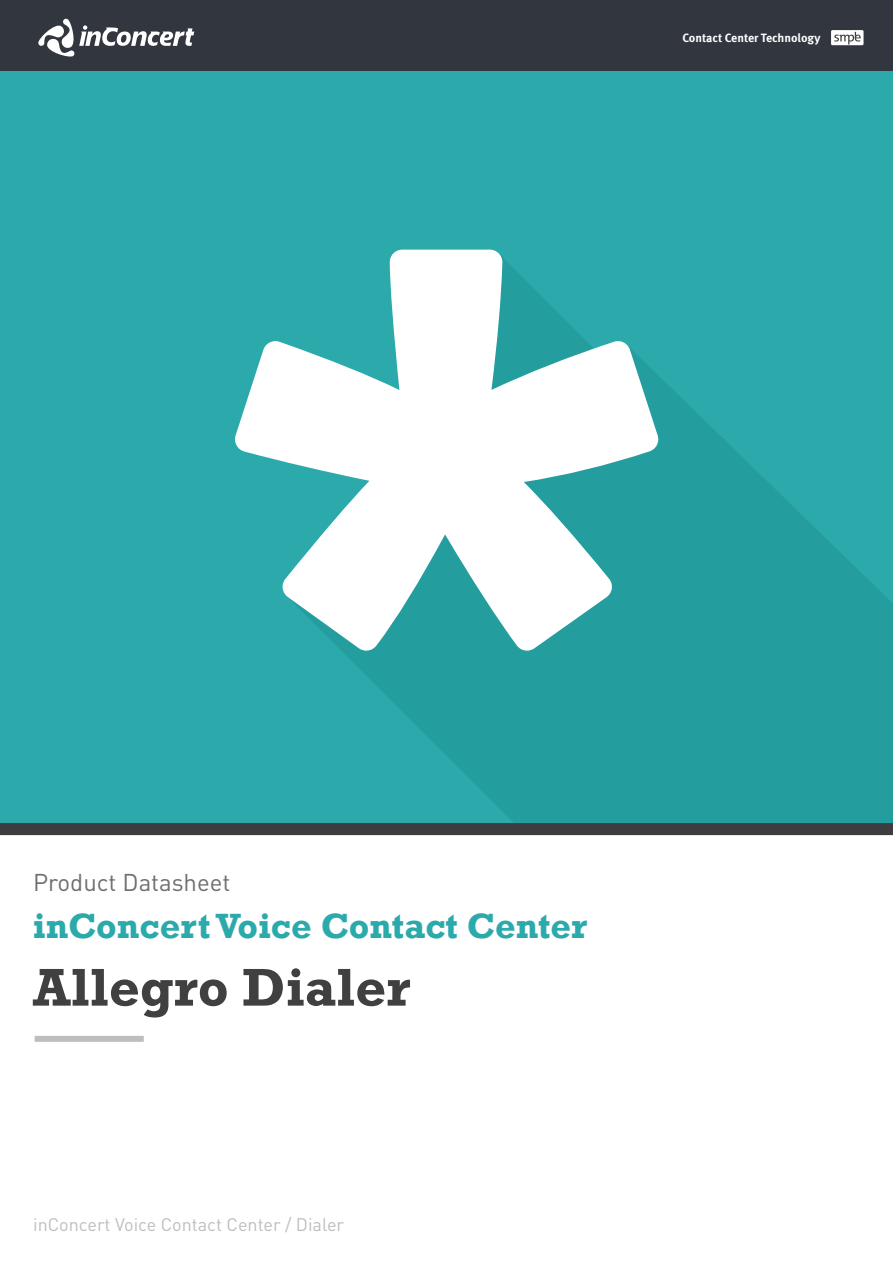
<style>
.page{position:relative;width:893px;height:1263px;background:#fff}
.page>*{position:absolute;margin:0;border:0;box-sizing:border-box;transform-origin:0 0}
.t1{font:700 54px "Rockwell";color:#404041}
.t2{font:700 36px "Rockwell";color:#2caaab}
.t3{font:24px "DIN Pro";color:#6d6e71}
.t4{font:18px "DIN Pro";color:#bcbec0}
.t5{font:700 12px "Meta Pro";color:#fff}
</style>
<div class="page">
<div style="left:0;top:49px;width:893px;height:781px;background:#2caaab"></div>
<div style="left:0;top:0;width:893px;height:70px;background:#32363f"></div>
<svg style="left:38px;top:18px;width:156px;height:39px"></svg>
<div style="left:831px;top:30px;width:32px;height:15px;background:#fff"></div>
<svg style="left:834px;top:32px;width:27px;height:13px"></svg>
<div style="left:0;top:823px;width:893px;height:12px;background:#3d3d3f"></div>
<svg style="left:342px;top:378px;width:551px;height:445px;fill:#249d9f"></svg>
<svg style="left:235px;top:250px;width:425px;height:401px;fill:#fff"></svg>
<div style="left:35px;top:1036px;width:109px;height:6px;background:#bcbec0"></div>
<p class="t5" style="left:682px;top:30px;width:139px">Contact Center Technology</p>
<h3 class="t3" style="left:33px;top:866px;width:199px">Product Datasheet</h3>
<h2 class="t2" style="left:33px;top:904px;width:556px">inConcert Voice Contact Center</h2>
<h1 class="t1" style="left:33px;top:955px;width:379px">Allegro Dialer</h1>
<p class="t4" style="left:33px;top:1212px;width:312px">inConcert Voice Contact Center / Dialer</p>
</div>
